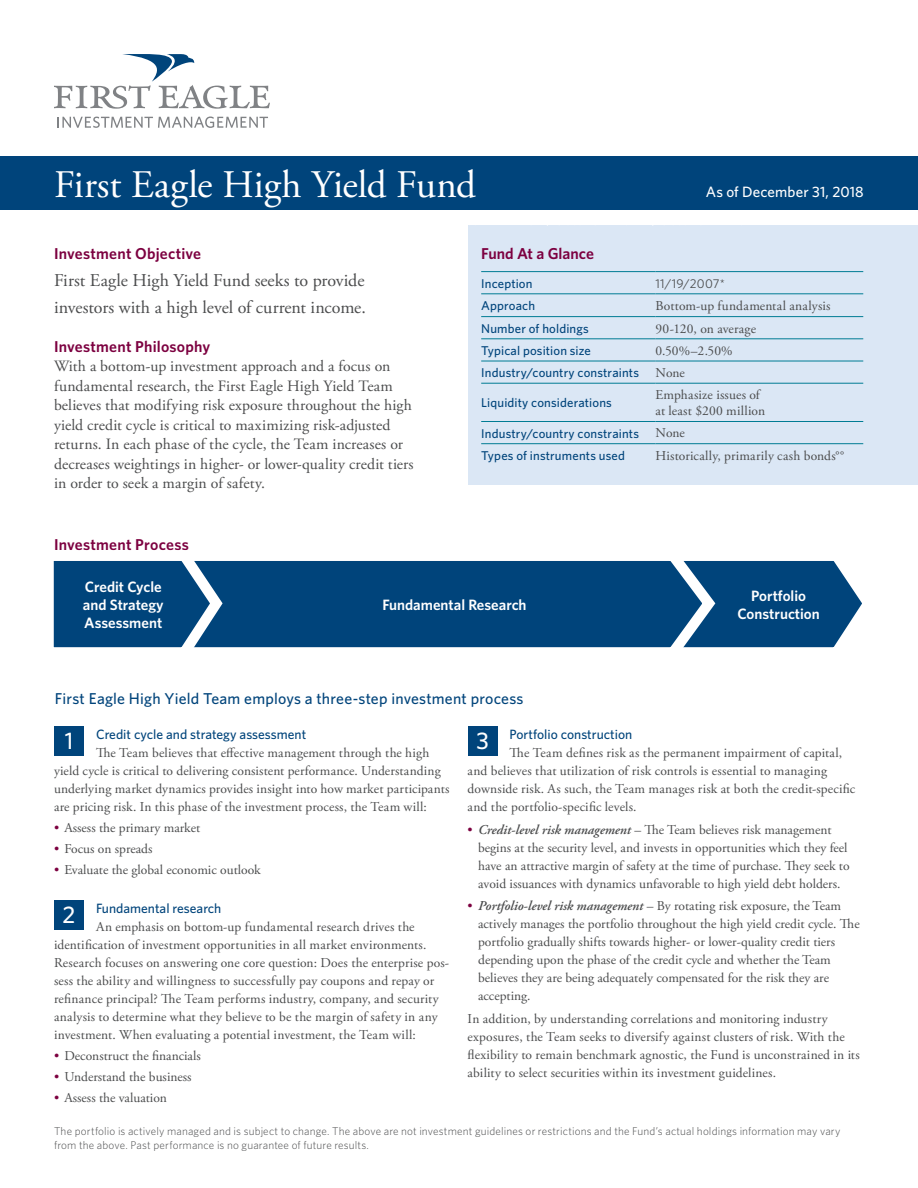
<style>
.page{position:relative;width:918px;height:1188px;background:#fff}
.page>*{position:absolute;margin:0;border:0;box-sizing:border-box;transform-origin:0 0}
.FE_title{font:39px "Adobe Garamond Pro";letter-spacing:-.005em;color:#fff}
.heading_2{font:500 24px "Whitney";color:#fff}
.FE_Intro_Text{font:18px/27px "Adobe Garamond Pro";color:#4b4c4d}
.FE_text{font:15.75px/19.5px "Adobe Garamond Pro";letter-spacing:.005em;color:#4b4c4d}
.FE_heading_1_5{font:500 15.75px "Whitney";letter-spacing:.015em;color:#00447b}
.FE_heading_1{font:600 15.75px "Whitney";letter-spacing:.015em;color:#7c0040}
.Subhead-level_3{font:600 15.75px "Whitney";color:#7c0040}
.GraphicHeads{font:600 15px/18px "Whitney";color:#fff;text-align:center}
.FE_subtitle_date{font:500 15px "Whitney";letter-spacing:.01em;color:#fff}
.FE_text-list{font:13.5px/18px "Adobe Garamond Pro";color:#4b4c4d}
.FE_Front_table_text0{font:13.5px/16.5px "Adobe Garamond Pro";letter-spacing:.01em;color:#4b4c4d}
.Listhead{font:500 13.5px "Whitney";color:#00447b}
.FEPortComp_table_tex{font:13.5px "Adobe Garamond Pro";letter-spacing:.015em;color:#4b4c4d}
.FEPortComp_table_tex-2{font:500 12.75px "Whitney";letter-spacing:.01em;color:#00447b}
.FEPortComp_table_tex-3{font:12.75px "Whitney";letter-spacing:.005em;color:#4b4c4d}
.footnote{font:300 11.25px/14.2px "Whitney";letter-spacing:.015em;color:#4b4c4d}
.s1{color:#7c0040}
.s2{font-weight:600;font-style:italic}
</style>
<div class="page">
<svg style="left:57px;top:117px;width:211px;height:11px"></svg>
<svg style="left:54px;top:54px;width:216px;height:55px"></svg>
<div style="left:0;top:156px;width:918px;height:54px;background:#00447b"></div>
<div style="left:468px;top:225px;width:450px;height:259px;background:#dbe7f5"></div>
<hr style="left:481px;top:316px;width:174px;height:1px;background:#007c94">
<hr style="left:481px;top:339px;width:174px;height:1px;background:#007c94">
<hr style="left:481px;top:361px;width:174px;height:1px;background:#007c94">
<hr style="left:481px;top:383px;width:174px;height:1px;background:#007c94">
<hr style="left:481px;top:421px;width:174px;height:1px;background:#007c94">
<hr style="left:481px;top:271px;width:174px;height:1px;background:#007c94">
<hr style="left:656px;top:271px;width:207px;height:1px;background:#007c94">
<hr style="left:481px;top:443px;width:174px;height:1px;background:#007c94">
<hr style="left:656px;top:316px;width:207px;height:1px;background:#007c94">
<hr style="left:656px;top:339px;width:207px;height:1px;background:#007c94">
<hr style="left:656px;top:361px;width:207px;height:1px;background:#007c94">
<hr style="left:656px;top:383px;width:207px;height:1px;background:#007c94">
<hr style="left:656px;top:421px;width:207px;height:1px;background:#007c94">
<hr style="left:656px;top:443px;width:207px;height:1px;background:#007c94">
<hr style="left:481px;top:294px;width:174px;height:1px;background:#007c94">
<hr style="left:656px;top:294px;width:207px;height:1px;background:#007c94">
<svg style="left:722px;top:561px;width:140px;height:87px;background:#1b5889"></svg>
<div style="left:229px;top:561px;width:493px;height:87px;background:#00447b"></div>
<svg style="left:53px;top:561px;width:176px;height:87px;background:#155386"></svg>
<div style="left:54px;top:726px;width:30px;height:30px;background:#00447b"></div>
<div style="left:54px;top:900px;width:30px;height:30px;background:#00447b"></div>
<div style="left:468px;top:726px;width:30px;height:30px;background:#00447b"></div>
<p class="FE_title" style="left:54px;top:161px;width:424px">First Eagle High Yield Fund</p>
<p class="FE_subtitle_date" style="left:706px;top:181px;width:160px">As of December 31, 2018</p>
<p class="FE_heading_1" style="left:54px;top:243px;width:149px">Investment Objective</p>
<p class="FE_Intro_Text" style="left:54px;top:267px;width:313px">First Eagle High Yield Fund seeks to provide investors with a high level of current income.</p>
<p class="FE_heading_1" style="left:54px;top:336px;width:158px">Investment Philosophy</p>
<p class="FE_text" style="left:54px;top:357px;width:361px">With a bottom-up investment approach and a focus on fundamental research, the First Eagle High Yield Team believes that modifying risk exposure throughout the high yield credit cycle is critical to maximizing risk-adjusted returns. In each phase of the cycle, the Team increases or decreases weightings in higher- or lower-quality credit tiers in order to seek a margin of safety.</p>
<p class="FE_heading_1" style="left:54px;top:534px;width:136px">Investment Process</p>
<p class="Subhead-level_3" style="left:481px;top:243px;width:114px">Fund At a Glance</p>
<p class="FEPortComp_table_tex-2" style="left:481px;top:275px;width:53px">Inception</p>
<p class="FEPortComp_table_tex-3" style="left:656px;top:275px;width:71px">11/19/2007*</p>
<p class="FEPortComp_table_tex-2" style="left:481px;top:297px;width:56px">Approach</p>
<p class="FE_Front_table_text0" style="left:656px;top:298px;width:177px">Bottom-up fundamental analysis</p>
<p class="FEPortComp_table_tex-2" style="left:481px;top:320px;width:109px">Number of holdings</p>
<p class="FE_Front_table_text0" style="left:656px;top:321px;width:102px">90-120, on average</p>
<p class="FEPortComp_table_tex-2" style="left:481px;top:342px;width:111px">Typical position size</p>
<p class="FE_Front_table_text0" style="left:656px;top:343px;width:79px">0.50%–2.50%</p>
<p class="FEPortComp_table_tex-2" style="left:481px;top:364px;width:159px">Industry/country constraints</p>
<p class="FE_Front_table_text0" style="left:656px;top:365px;width:31px">None</p>
<p class="FEPortComp_table_tex-2" style="left:481px;top:395px;width:132px">Liquidity considerations</p>
<p class="FE_Front_table_text0" style="left:656px;top:387px;width:111px">Emphasize issues of at least $200 million</p>
<p class="FEPortComp_table_tex-2" style="left:481px;top:425px;width:159px">Industry/country constraints</p>
<p class="FE_Front_table_text0" style="left:656px;top:425px;width:31px">None</p>
<p class="FEPortComp_table_tex-2" style="left:481px;top:447px;width:145px">Types of instruments used</p>
<p class="FEPortComp_table_tex" style="left:656px;top:447px;width:190px">Historically, primarily cash bonds°°</p>
<p class="GraphicHeads" style="left:83px;top:578px;width:82px;text-align:left">Credit Cycle and Strategy<br>Assessment</p>
<p class="GraphicHeads" style="left:382px;top:596px;width:146px">Fundamental Research</p>
<p class="GraphicHeads" style="left:738px;top:587px;width:84px">Portfolio<br>Construction</p>
<p class="FE_heading_1_5" style="left:55px;top:688px;width:470px">First Eagle High Yield Team employs a three-step investment process</p>
<p class="heading_2" style="left:65px;top:724px;width:10px">1</p>
<p class="Listhead" style="left:96px;top:725px;width:212px">Credit cycle and strategy assessment</p>
<p class="FE_text-list" style="left:54px;top:744px;width:397px;text-indent:42px">The Team believes that effective management through the high yield cycle is critical to delivering consistent performance. Understanding underlying market dynamics provides insight into how market participants are pricing risk. In this phase of the investment process, the Team will:</p>
<p class="FE_text-list" style="left:54px;top:819px;width:148px"><span class="s1">•</span> Assess the primary market</p>
<p class="FE_text-list" style="left:54px;top:840px;width:100px"><span class="s1">•</span> Focus on spreads</p>
<p class="FE_text-list" style="left:54px;top:861px;width:208px"><span class="s1">•</span> Evaluate the global economic outlook</p>
<p class="heading_2" style="left:63px;top:898px;width:14px">2</p>
<p class="Listhead" style="left:96px;top:899px;width:127px">Fundamental research</p>
<p class="FE_text-list" style="left:54px;top:918px;width:397px;text-indent:42px">An emphasis on bottom-up fundamental research drives the identification of investment opportunities in all market environments.<br>Research focuses on answering one core question: Does the enterprise pos&shy;sess the ability and willingness to successfully pay coupons and repay or refinance principal? The Team performs industry, company, and security analysis to determine what they believe to be the margin of safety in any investment. When evaluating a potential investment, the Team will:</p>
<p class="FE_text-list" style="left:54px;top:1047px;width:148px"><span class="s1">•</span> Deconstruct the financials</p>
<p class="FE_text-list" style="left:54px;top:1068px;width:139px"><span class="s1">•</span> Understand the business</p>
<p class="FE_text-list" style="left:54px;top:1089px;width:115px"><span class="s1">•</span> Assess the valuation</p>
<p class="heading_2" style="left:476px;top:724px;width:14px">3</p>
<p class="Listhead" style="left:510px;top:725px;width:124px">Portfolio construction</p>
<p class="FE_text-list" style="left:468px;top:744px;width:389px;text-indent:42px">The Team defines risk as the permanent impairment of capital, and believes that utilization of risk controls is essential to managing downside risk. As such, the Team manages risk at both the credit-specific and the portfolio-specific levels.</p>
<p class="FE_text-list" style="left:478px;top:821px;width:373px;text-indent:-10px"><span class="s1">•</span> <span class="s2">Credit-level risk management</span> – The Team believes risk management begins at the security level, and invests in opportunities which they feel have an attractive margin of safety at the time of purchase. They seek to avoid issuances with dynamics unfavorable to high yield debt holders.</p>
<p class="FE_text-list" style="left:478px;top:897px;width:383px;text-indent:-10px"><span class="s1">•</span> <span class="s2">Portfolio-level risk management</span> – By rotating risk exposure, the Team actively manages the portfolio throughout the high yield credit cycle. The portfolio gradually shifts towards higher- or lower-quality credit tiers depending upon the phase of the credit cycle and whether the Team believes they are being adequately compensated for the risk they are accepting.</p>
<p class="FE_text-list" style="left:468px;top:1010px;width:394px">In addition, by understanding correlations and monitoring industry exposures, the Team seeks to diversify against clusters of risk. With the flexibility to remain benchmark agnostic, the Fund is unconstrained in its ability to select securities within its investment guidelines.</p>
<p class="footnote" style="left:54px;top:1123px;width:788px">The portfolio is actively managed and is subject to change. The above are not investment guidelines or restrictions and the Fund’s actual holdings information may vary from the above. Past performance is no guarantee of future results.</p>
</div>
